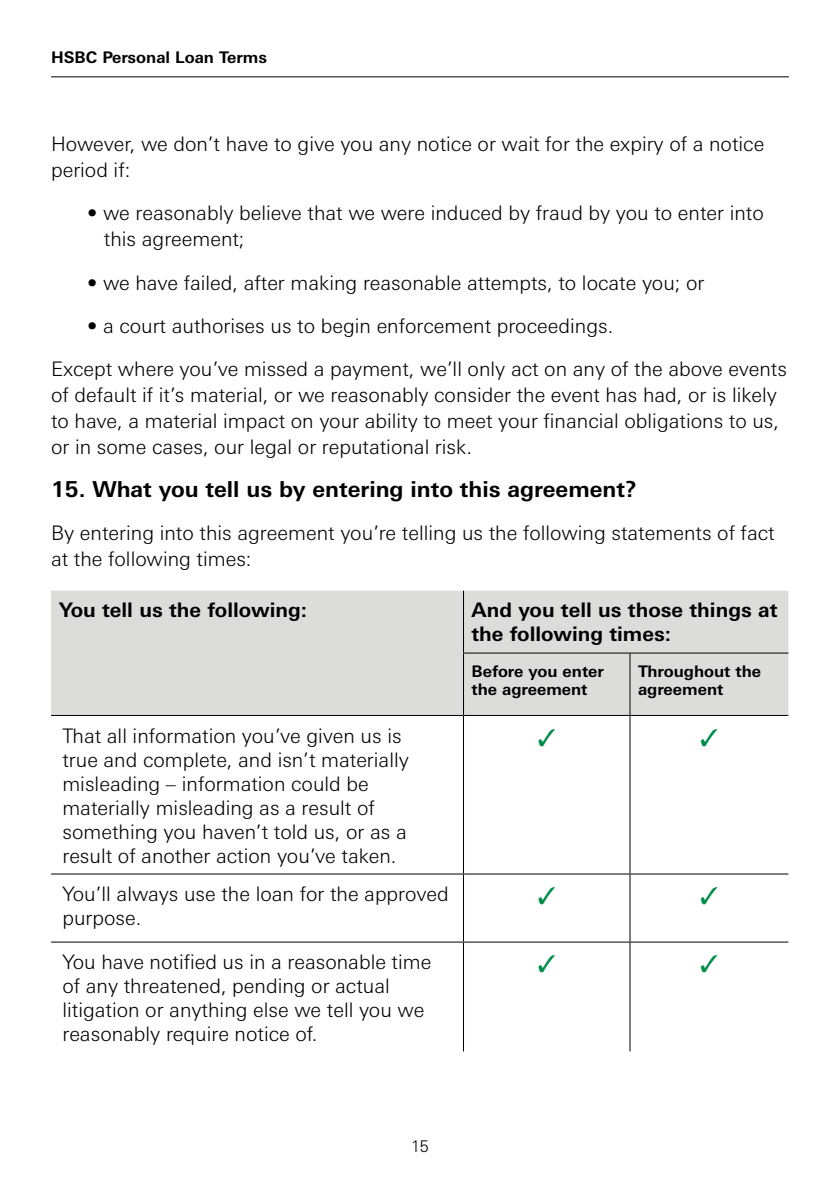
<style>
.page{position:relative;width:840px;height:1191px;background:#fff}
.page>*{position:absolute;margin:0;border:0;box-sizing:border-box;transform-origin:0 0}
.t1{font:700 22px "Univers Nextfor HSBC";color:#000}
.t2{font:300 20px/24px "Univers Nextfor HSBC";color:#000}
.t3{font:700 20px/24px "Univers Nextfor HSBC";color:#000}
.t4{font:700 16px/18px "Univers Nextfor HSBC";color:#000}
.t5{font:300 16px "Univers Nextfor HSBC";color:#000}
</style>
<div class="page">
<div style="left:51px;top:590px;width:737px;height:125px;background:#dcdddb"></div>
<svg style="left:51px;top:716px;width:737px;height:335px"></svg>
<hr style="left:462px;top:716px;width:1px;height:157px;background:#000">
<hr style="left:629px;top:716px;width:1px;height:157px;background:#000">
<hr style="left:462px;top:874px;width:1px;height:67px;background:#000">
<hr style="left:629px;top:874px;width:1px;height:67px;background:#000">
<hr style="left:462px;top:942px;width:1px;height:109px;background:#000">
<hr style="left:629px;top:942px;width:1px;height:109px;background:#000">
<hr style="left:51px;top:873px;width:412px;height:1px;background:#000">
<hr style="left:463px;top:873px;width:166px;height:1px;background:#000">
<hr style="left:629px;top:873px;width:159px;height:1px;background:#000">
<hr style="left:51px;top:941px;width:412px;height:1px;background:#000">
<hr style="left:463px;top:941px;width:166px;height:1px;background:#000">
<hr style="left:629px;top:941px;width:159px;height:1px;background:#000">
<hr style="left:51px;top:715px;width:412px;height:1px;background:#000">
<hr style="left:462px;top:652px;width:167px;height:1px;background:#000">
<hr style="left:629px;top:652px;width:159px;height:1px;background:#000">
<hr style="left:629px;top:653px;width:1px;height:62px;background:#000">
<hr style="left:463px;top:715px;width:166px;height:1px;background:#000">
<hr style="left:629px;top:715px;width:159px;height:1px;background:#000">
<hr style="left:462px;top:590px;width:1px;height:62px;background:#000">
<hr style="left:462px;top:653px;width:1px;height:62px;background:#000">
<hr style="left:51px;top:76px;width:737px;height:1px;background:#000">
<svg style="left:538px;top:728px;width:16px;height:17px"></svg>
<svg style="left:700px;top:728px;width:17px;height:17px"></svg>
<svg style="left:538px;top:886px;width:16px;height:17px"></svg>
<svg style="left:700px;top:886px;width:17px;height:17px"></svg>
<svg style="left:538px;top:954px;width:16px;height:18px"></svg>
<svg style="left:700px;top:954px;width:17px;height:18px"></svg>
<p class="t4" style="left:51px;top:48px;width:217px">HSBC Personal Loan Terms</p>
<p class="t2" style="left:51px;top:130px;width:714px;line-height:26px">However, we don’t have to give you any notice or wait for the expiry of a notice period if:</p>
<p class="t2" style="left:104px;top:199px;width:661px;line-height:26px;text-indent:-17px">• we reasonably believe that we were induced by fraud by you to enter into this agreement;</p>
<p class="t2" style="left:87px;top:269px;width:618px">• we have failed, after making reasonable attempts, to locate you; or</p>
<p class="t2" style="left:51px;top:302px;width:737px;line-height:43px;text-indent:36px">• a court authorises us to begin enforcement proceedings.<br>Except where you’ve missed a payment, we’ll only act on any of the above events</p>
<p class="t2" style="left:51px;top:380px;width:729px;line-height:26px;text-align:justify">of default if it’s material, or we reasonably consider the event has had, or is likely to have, a material impact on your ability to meet your financial obligations to us, or in some cases, our legal or reputational risk.</p>
<p class="t1" style="left:51px;top:473px;width:587px">15. What you tell us by entering into this agreement?</p>
<p class="t2" style="left:51px;top:518px;width:724px;line-height:26px">By entering into this agreement you’re telling us the following statements of fact at the following times:</p>
<p class="t3" style="left:59px;top:597px;width:249px">You tell us the following:</p>
<p class="t3" style="left:471px;top:597px;width:307px">And you tell us those things at the following times:</p>
<p class="t4" style="left:471px;top:661px;width:134px">Before you enter the agreement</p>
<p class="t4" style="left:637px;top:661px;width:124px">Throughout the agreement</p>
<p class="t2" style="left:62px;top:722px;width:348px">That all information you’ve given us is true and complete, and isn’t materially misleading – information could be materially misleading as a result of something you haven’t told us, or as a result of another action you’ve taken.</p>
<p class="t2" style="left:62px;top:880px;width:387px">You’ll always use the loan for the approved purpose.</p>
<p class="t2" style="left:62px;top:948px;width:370px">You have notified us in a reasonable time of any threatened, pending or actual litigation or anything else we tell you we reasonably require notice of.</p>
<p class="t5" style="left:411px;top:1135px;width:19px">15</p>
</div>
